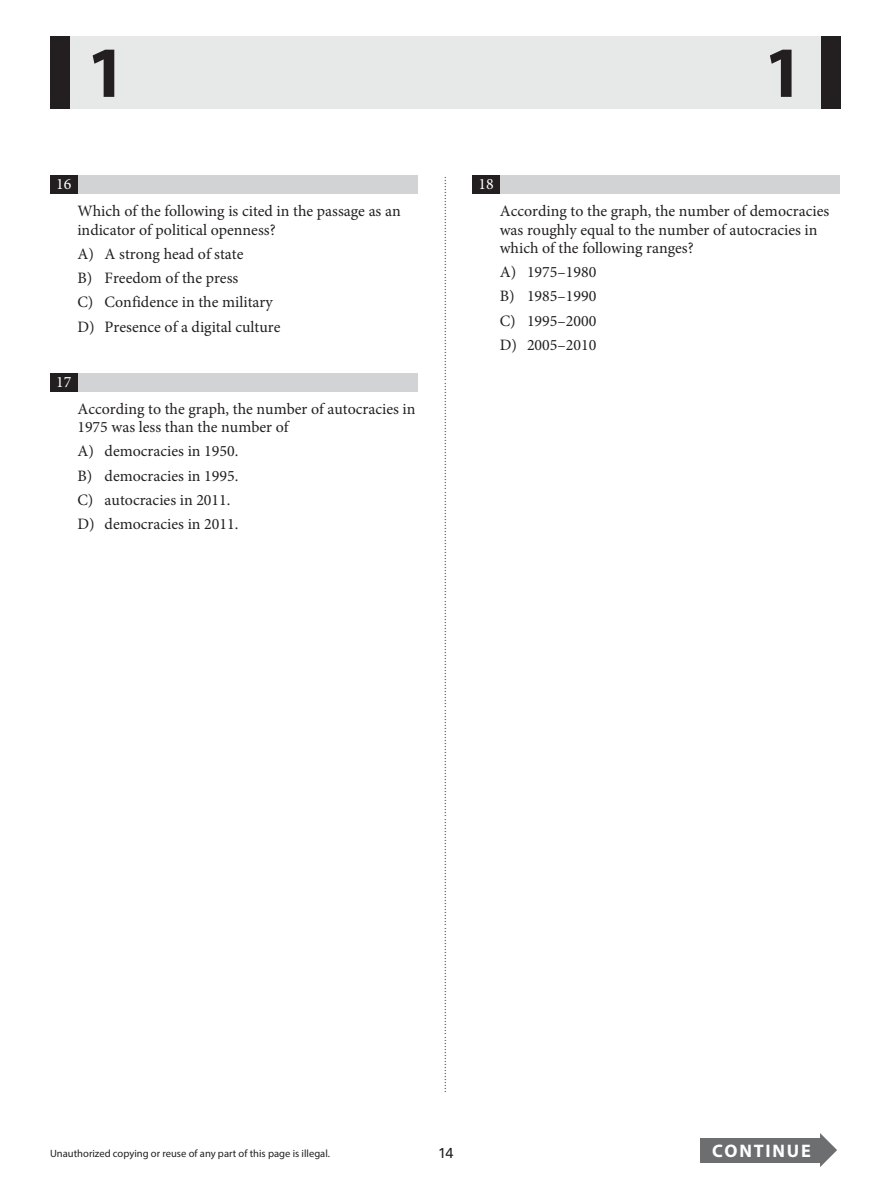
<style>
.page{position:relative;width:891px;height:1188px;background:#fff}
.page>*{position:absolute;margin:0;border:0;box-sizing:border-box;transform-origin:0 0}
.t1{font:700 72.6px "Myriad Pro";color:#231f20}
.t2{font:700 18.15px "Myriad Pro";letter-spacing:.105em;color:#fff}
.t3{font:15.9px/24.3px "Minion Pro";color:#231f20}
.t4{font:15.9px "Minion Pro";color:#fff}
.t5{font:14.4px "Univers LT Std";color:#231f20}
.t6{font:12.15px "Times New Roman";color:#231f20}
.t7{font:10.65px "Myriad Pro";color:#231f20}
</style>
<div class="page">
<div style="left:67px;top:36px;width:757px;height:73px;background:#e7e8e8"></div>
<div style="left:50px;top:36px;width:20px;height:73px;background:#231f20"></div>
<div style="left:821px;top:36px;width:19px;height:73px;background:#231f20"></div>
<div style="left:50px;top:176px;width:368px;height:18px;background:#d1d3d4"></div>
<div style="left:50px;top:176px;width:27px;height:18px;background:#231f20"></div>
<div style="left:50px;top:373px;width:368px;height:18px;background:#d1d3d4"></div>
<div style="left:50px;top:373px;width:27px;height:18px;background:#231f20"></div>
<div style="left:473px;top:176px;width:367px;height:18px;background:#d1d3d4"></div>
<div style="left:473px;top:176px;width:27px;height:18px;background:#231f20"></div>
<div style="left:700px;top:1138px;width:123px;height:25px;background:#6d6e70"></div>
<svg style="left:820px;top:1133px;width:17px;height:34px"></svg>
<h1 class="t1" style="left:86px;top:25px;width:42px">1</h1>
<h1 class="t1" style="left:764px;top:25px;width:42px">1</h1>
<p class="t4" style="left:56px;top:174px;width:17px">16</p>
<p class="t3" style="left:77px;top:202px;width:325px;line-height:18.1px">Which of the following is cited in the passage as an indicator of political openness?</p>
<p class="t3" style="left:77px;top:242px;width:205px">A) A strong head of state<br>B) Freedom of the press<br>C) Confidence in the military<br>D) Presence of a digital culture</p>
<p class="t4" style="left:56px;top:371px;width:17px">17</p>
<p class="t3" style="left:77px;top:400px;width:340px;line-height:18.1px">According to the graph, the number of autocracies in<br>1975 was less than the number of</p>
<p class="t3" style="left:77px;top:439px;width:163px">A) democracies in 1950.<br>B) democracies in 1995.<br>C) autocracies in 2011.<br>D) democracies in 2011.</p>
<p class="t6" style="left:458px;top:176px;width:919px;rotate:90deg">...............................................................................................................................................................................................................................................................................................................</p>
<p class="t4" style="left:479px;top:174px;width:17px">18</p>
<p class="t3" style="left:500px;top:202px;width:331px;line-height:18.1px">According to the graph, the number of democracies was roughly equal to the number of autocracies in which of the following ranges?</p>
<p class="t3" style="left:500px;top:260px;width:98px;text-align:justify">A) 1975–1980<br>B) 1985–1990<br>C) 1995–2000<br>D) 2005–2010</p>
<p class="t7" style="left:50px;top:1149px;width:281px">Unauthorized copying or reuse of any part of this page is illegal.</p>
<p class="t5" style="left:438px;top:1144px;width:17px">14</p>
<p class="t2" style="left:712px;top:1139px;width:100px">CONTINUE</p>
</div>
